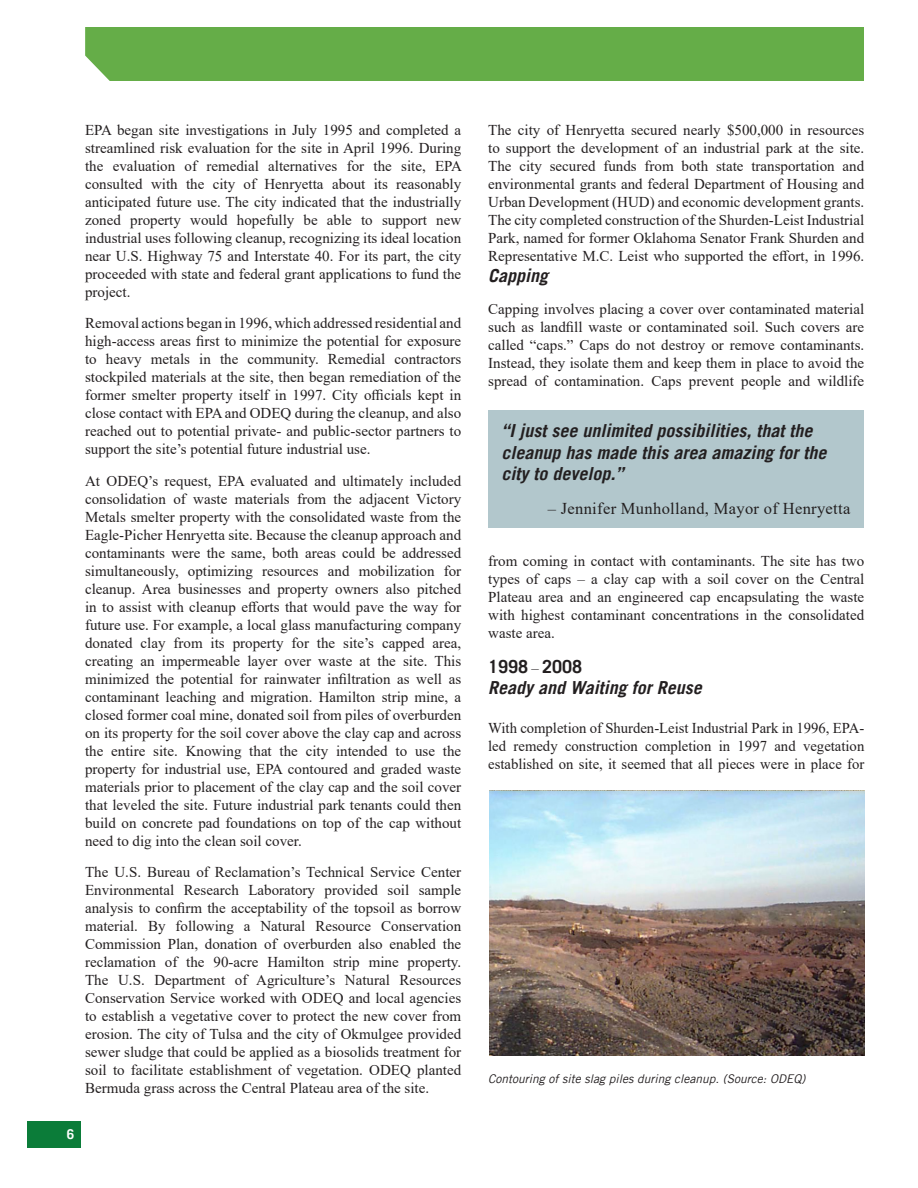
<style>
.page{position:relative;width:918px;height:1188px;background:#fff}
.page>*{position:absolute;margin:0;border:0;box-sizing:border-box;transform-origin:0 0}
.Paragraph_Style_1{font:italic 700 18px/21.6px "Trade Gothic LT";color:#231f20}
.body_text{font:italic 700 18px/21.6px "Trade Gothic LT";color:#231f20}
.Paragraph_Style_1-2{font:16.5px "Times New Roman";letter-spacing:.02em;color:#231f20}
.body_text-2{font:15px/18px "Times New Roman";color:#231f20;text-align:justify}
.t1{font:700 13.5px "Trade Gothic LT";color:#fff}
.body_text-3{font:italic 12px "Trade Gothic LT";color:#231f20}
.s1{font-style:normal}
.s2{font-family:"Times New Roman";font-weight:400;font-style:normal;font-size:15px}
</style>
<div class="page">
<div style="left:27px;top:1121px;width:54px;height:27px;background:#0b7c39"></div>
<div style="left:85px;top:27px;width:779px;height:54px;background:#65ad48"></div>
<div style="left:488px;top:410px;width:376px;height:118px;background:#b2c7cc"></div>
<img style="left:489px;top:790px;width:375px;height:265px">
<p class="body_text-2" style="left:85px;top:120px;width:378px">EPA began site investigations in July 1995 and completed a streamlined risk evaluation for the site in April 1996. During the evaluation of remedial alternatives for the site, EPA consulted with the city of Henryetta about its reasonably anticipated future use. The city indicated that the industrially zoned property would hopefully be able to support new industrial uses following cleanup, recognizing its ideal location near U.S. Highway 75 and Interstate 40. For its part, the city proceeded with state and federal grant applications to fund the project.</p>
<p class="body_text-2" style="left:85px;top:314px;width:378px">Removal actions began in 1996, which addressed residential and high-access areas first to minimize the potential for exposure to heavy metals in the community. Remedial contractors stockpiled materials at the site, then began remediation of the former smelter property itself in 1997. City officials kept in close contact with EPA and ODEQ during the cleanup, and also reached out to potential private- and public-sector partners to support the site’s potential future industrial use.</p>
<p class="body_text-2" style="left:85px;top:471px;width:378px">At ODEQ’s request, EPA evaluated and ultimately included consolidation of waste materials from the adjacent Victory Metals smelter property with the consolidated waste from the Eagle-Picher Henryetta site. Because the cleanup approach and contaminants were the same, both areas could be addressed simultaneously, optimizing resources and mobilization for cleanup. Area businesses and property owners also pitched in to assist with cleanup efforts that would pave the way for future use. For example, a local glass manufacturing company donated clay from its property for the site’s capped area, creating an impermeable layer over waste at the site. This minimized the potential for rainwater infiltration as well as contaminant leaching and migration. Hamilton strip mine, a closed former coal mine, donated soil from piles of overburden on its property for the soil cover above the clay cap and across the entire site. Knowing that the city intended to use the property for industrial use, EPA contoured and graded waste materials prior to placement of the clay cap and the soil cover that leveled the site. Future industrial park tenants could then build on concrete pad foundations on top of the cap without need to dig into the clean soil cover.</p>
<p class="body_text-2" style="left:85px;top:863px;width:378px">The U.S. Bureau of Reclamation’s Technical Service Center Environmental Research Laboratory provided soil sample analysis to confirm the acceptability of the topsoil as borrow material. By following a Natural Resource Conservation Commission Plan, donation of overburden also enabled the reclamation of the 90-acre Hamilton strip mine property.<br>The U.S. Department of Agriculture’s Natural Resources Conservation Service worked with ODEQ and local agencies to establish a vegetative cover to protect the new cover from erosion. The city of Tulsa and the city of Okmulgee provided sewer sludge that could be applied as a biosolids treatment for soil to facilitate establishment of vegetation. ODEQ planted Bermuda grass across the Central Plateau area of the site.</p>
<p class="t1" style="left:67px;top:1126px;width:9px">6</p>
<p class="body_text-2" style="left:488px;top:120px;width:378px">The city of Henryetta secured nearly $500,000 in resources to support the development of an industrial park at the site.<br>The city secured funds from both state transportation and environmental grants and federal Department of Housing and Urban Development (HUD) and economic development grants.<br>The city completed construction of the Shurden-Leist Industrial Park, named for former Oklahoma Senator Frank Shurden and Representative M.C. Leist who supported the effort, in 1996.</p>
<p class="body_text" style="left:488px;top:265px;width:62px">Capping</p>
<p class="body_text-2" style="left:488px;top:299px;width:378px">Capping involves placing a cover over contaminated material such as landfill waste or contaminated soil. Such covers are called “caps.” Caps do not destroy or remove contaminants.<br>Instead, they isolate them and keep them in place to avoid the spread of contamination. Caps prevent people and wildlife</p>
<p class="Paragraph_Style_1" style="left:502px;top:420px;width:327px">“I just see unlimited possibilities, that the cleanup has made this area amazing for the city to develop.”</p>
<p class="Paragraph_Style_1-2" style="left:548px;top:497px;width:304px">– Jennifer Munholland, Mayor of Henryetta</p>
<p class="body_text-2" style="left:488px;top:551px;width:378px">from coming in contact with contaminants. The site has two types of caps – a clay cap with a soil cover on the Central Plateau area and an engineered cap encapsulating the waste with highest contaminant concentrations in the consolidated waste area.</p>
<p class="body_text" style="left:488px;top:655px;width:215px"><span class="s1">1998</span> <span class="s2">–</span> <span class="s1">2008<br></span>Ready and Waiting for Reuse</p>
<p class="body_text-2" style="left:488px;top:718px;width:378px">With completion of Shurden-Leist Industrial Park in 1996, EPA&shy;led remedy construction completion in 1997 and vegetation established on site, it seemed that all pieces were in place for</p>
<p class="body_text-3" style="left:488px;top:1072px;width:319px">Contouring of site slag piles during cleanup. (Source: ODEQ)</p>
</div>
